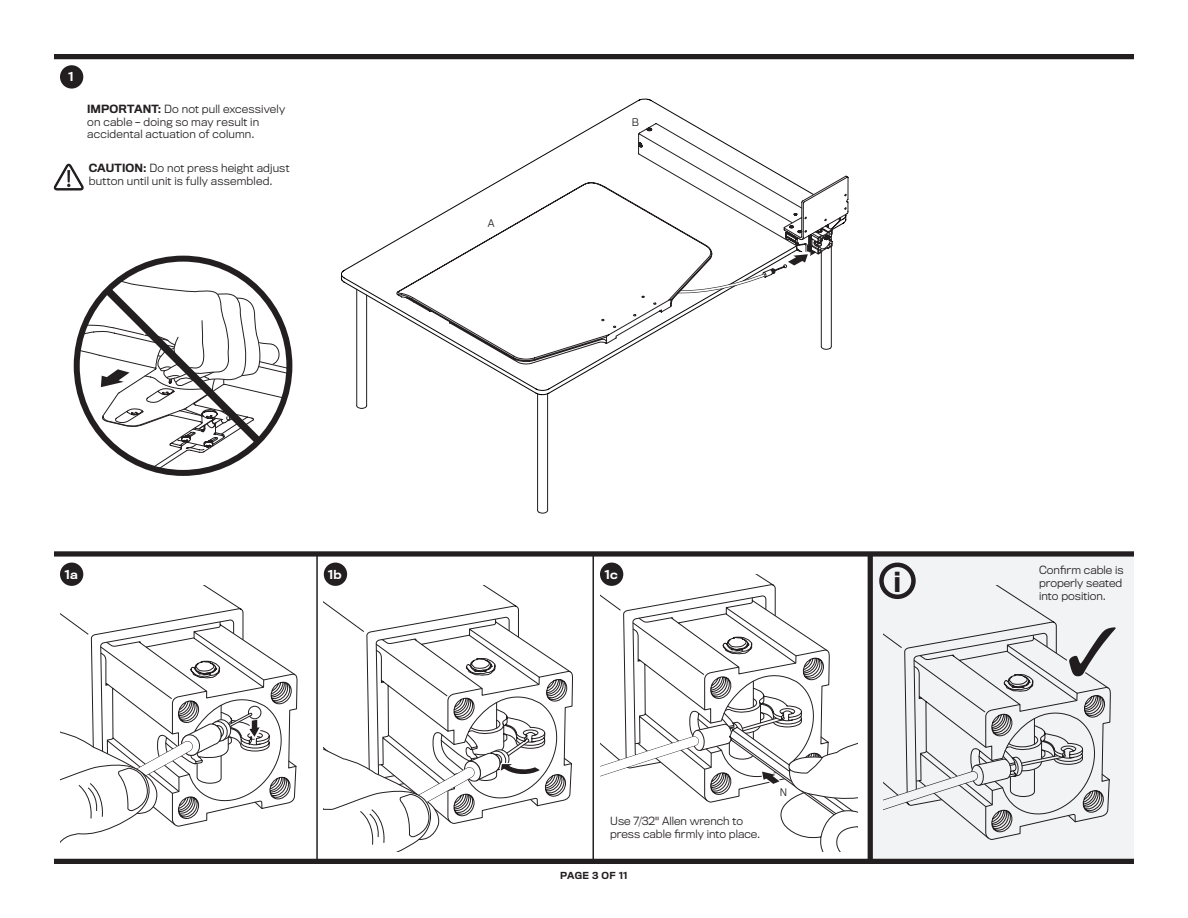
<style>
.page{position:relative;width:1188px;height:918px;background:#fff}
.page>*{position:absolute;margin:0;border:0;box-sizing:border-box;transform-origin:0 0}
.t1{font:500 27px "Titling Gothic FB";color:#231f20}
.t2{font:500 11.4px "Titling Gothic FB";color:#fff}
.t3{font:300 10.5px/12.6px "Titling Gothic FB";letter-spacing:.015em;color:#231f20}
.t4{font:300 9.75px "Titling Gothic FB";color:#231f20}
.t5{font:500 9px "Titling Gothic FB";letter-spacing:.025em;color:#231f20}
.s1{font-weight:500}
</style>
<div class="page">
<div style="left:871px;top:557px;width:263px;height:302px;background:#f2f3f4"></div>
<svg style="left:883px;top:586px;width:233px;height:254px"></svg>
<div style="left:54px;top:54px;width:1080px;height:5px;background:#231f20"></div>
<div style="left:54px;top:859px;width:1080px;height:5px;background:#231f20"></div>
<svg style="left:341px;top:99px;width:490px;height:296px"></svg>
<hr style="left:537px;top:394px;width:1px;height:116px;background:#211e1e">
<hr style="left:547px;top:394px;width:1px;height:116px;background:#211e1e">
<svg style="left:537px;top:509px;width:12px;height:5px"></svg>
<svg style="left:356px;top:289px;width:11px;height:120px"></svg>
<svg style="left:820px;top:345px;width:12px;height:5px"></svg>
<hr style="left:821px;top:236px;width:1px;height:110px;background:#211e1e">
<hr style="left:831px;top:230px;width:1px;height:116px;background:#211e1e">
<svg style="left:638px;top:123px;width:210px;height:176px"></svg>
<svg style="left:396px;top:182px;width:316px;height:183px"></svg>
<svg style="left:60px;top:586px;width:237px;height:257px"></svg>
<svg style="left:324px;top:586px;width:249px;height:265px"></svg>
<svg style="left:600px;top:574px;width:257px;height:277px"></svg>
<svg style="left:879px;top:566px;width:37px;height:30px"></svg>
<div style="left:879px;top:563px;width:37px;height:36px;border:4px solid #231f20;border-radius:50%"></div>
<div style="left:54px;top:551px;width:1080px;height:6px;background:#231f20"></div>
<hr style="left:316px;top:554px;width:2px;height:307px;background:#231f20">
<hr style="left:592px;top:554px;width:2px;height:307px;background:#231f20">
<div style="left:868px;top:554px;width:5px;height:307px;background:#231f20"></div>
<svg style="left:54px;top:164px;width:30px;height:27px"></svg>
<svg style="left:77px;top:259px;width:212px;height:214px"></svg>
<div style="left:60px;top:563px;width:23px;height:23px;background:#231f20;border-radius:50%"></div>
<div style="left:324px;top:563px;width:23px;height:23px;background:#231f20;border-radius:50%"></div>
<div style="left:600px;top:563px;width:23px;height:23px;background:#231f20;border-radius:50%"></div>
<div style="left:60px;top:65px;width:23px;height:24px;background:#231f20;border-radius:50%"></div>
<p class="t2" style="left:68px;top:70px;width:7px">1</p>
<p class="t3" style="left:87px;top:103px;width:199px"><span class="s1">IMPORTANT:</span> Do not pull excessively on cable – doing so may result in accidental actuation of column.</p>
<p class="t3" style="left:89px;top:162px;width:202px"><span class="s1">CAUTION:</span> Do not press height adjust button until unit is fully assembled.</p>
<p class="t4" style="left:488px;top:218px;width:8px">A</p>
<p class="t4" style="left:632px;top:116px;width:9px">B</p>
<p class="t2" style="left:64px;top:567px;width:15px">1a</p>
<p class="t2" style="left:328px;top:567px;width:15px">1b</p>
<p class="t2" style="left:604px;top:567px;width:15px">1c</p>
<p class="t3" style="left:610px;top:815px;width:152px">Use 7/32" Allen wrench to press cable firmly into place.</p>
<p class="t5" style="left:560px;top:870px;width:69px">PAGE 3 OF 11</p>
<p class="t4" style="left:780px;top:786px;width:9px">N</p>
<p class="t1" style="left:894px;top:565px;width:9px">i</p>
<p class="t3" style="left:1039px;top:564px;width:86px">Confirm cable is properly seated into position.</p>
</div>
